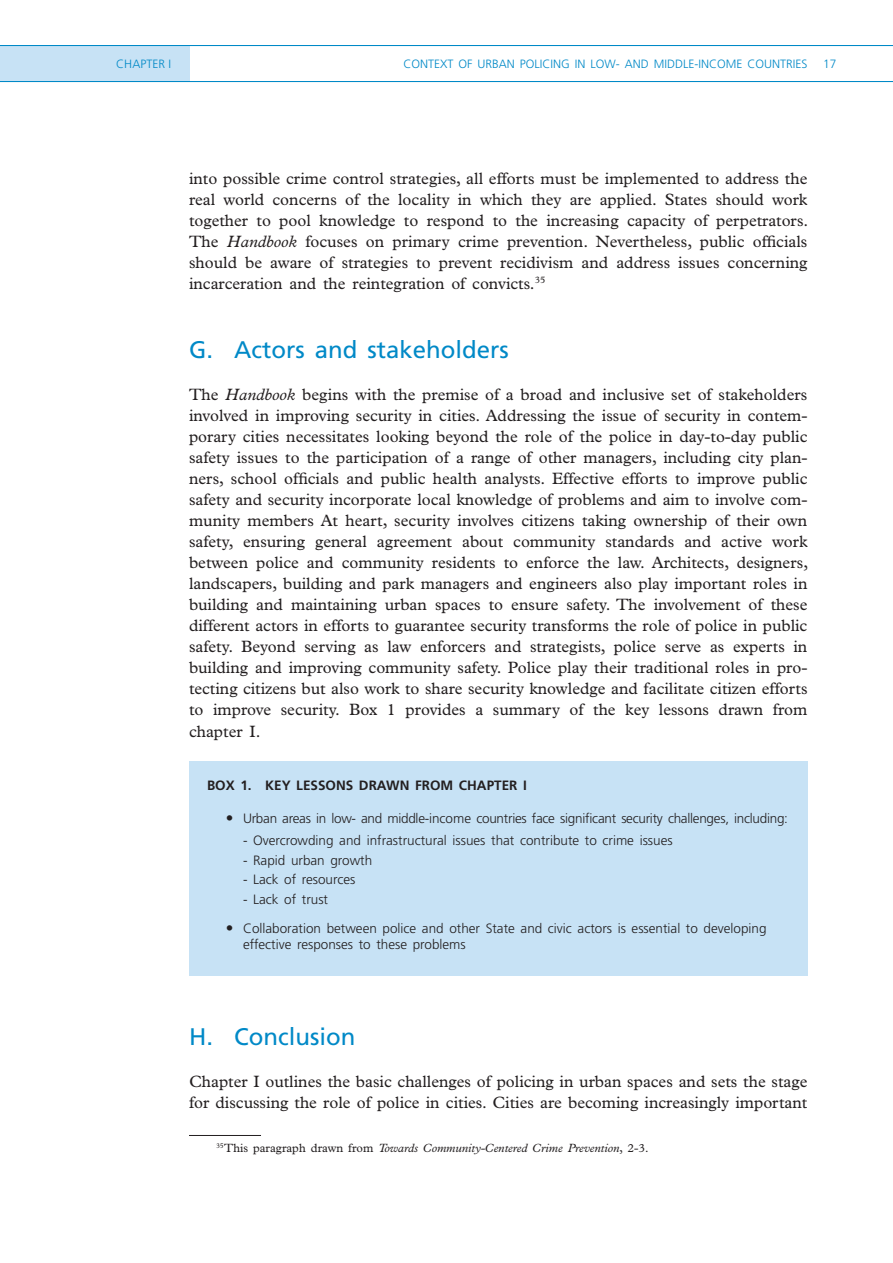
<style>
.page{position:relative;width:893px;height:1263px;background:#fff}
.page>*{position:absolute;margin:0;border:0;box-sizing:border-box;transform-origin:0 0}
.t1{font:24px "Frutiger";color:#0089c7}
.t2{font:16.5px/21px "Plantin";color:#231f20;text-align:justify}
.t3{font:300 13.5px/29.2px "Frutiger";color:#231f20}
.t4{font:300 13.5px "Frutiger";letter-spacing:-.02em;color:#231f20}
.t5{font:700 13.5px "Frutiger";color:#231f20}
.t6{font:italic 12px "Plantin";color:#231f20}
.t7{font:300 12px "Frutiger";color:#0089c7}
.s1{font-style:italic}
.s2{font-family:"European Pi Three";font-weight:400}
.s3{font-style:normal}
</style>
<div class="page">
<div style="left:0;top:45px;width:189px;height:36px;background:#c7e2f5"></div>
<hr style="left:0;top:45px;width:893px;height:1px;background:#0089c7">
<hr style="left:0;top:81px;width:893px;height:1px;background:#0089c7">
<div style="left:189px;top:761px;width:618px;height:214px;background:#c7e2f5"></div>
<hr style="left:189px;top:1135px;width:72px;height:1px;background:#231f20">
<p class="t7" style="left:116px;top:57px;width:56px">CHAPTER I</p>
<p class="t7" style="left:403px;top:57px;width:383px">Context of urban policing in low- and middle-income countrie</p>
<p class="t7" style="left:801px;top:57px;width:7px">s</p>
<p class="t7" style="left:823px;top:57px;width:15px">17</p>
<p class="t2" style="left:189px;top:168px;width:621px">into possible crime control strategies, all efforts must be implemented to address the real world concerns of the locality in which they are applied. States should work together to pool knowledge to respond to the increasing capacity of perpetrators.<br>The <span class="s1">Handbook</span> focuses on primary crime prevention. Nevertheless, public officials should be aware of strategies to prevent recidivism and address issues concerning incarceration and the reintegration of convicts.<sup>35</sup></p>
<h1 class="t1" style="left:189px;top:335px;width:321px">G. Actors and stakeholders</h1>
<p class="t2" style="left:189px;top:384px;width:621px">The <span class="s1">Handbook</span> begins with the premise of a broad and inclusive set of stakeholders involved in improving security in cities. Addressing the issue of security in contem&shy;porary cities necessitates looking beyond the role of the police in day-to-day public safety issues to the participation of a range of other managers, including city plan&shy;ners, school officials and public health analysts. Effective efforts to improve public safety and security incorporate local knowledge of problems and aim to involve com&shy;munity members At heart, security involves citizens taking ownership of their own safety, ensuring general agreement about community standards and active work between police and community residents to enforce the law. Architects, designers, landscapers, building and park managers and engineers also play important roles in building and maintaining urban spaces to ensure safety. The involvement of these different actors in efforts to guarantee security transforms the role of police in public safety. Beyond serving as law enforcers and strategists, police serve as experts in building and improving community safety. Police play their traditional roles in pro&shy;tecting citizens but also work to share security knowledge and facilitate citizen efforts to improve security. Box 1 provides a summary of the key lessons drawn from chapter I.</p>
<p class="t5" style="left:207px;top:777px;width:321px">BOX 1. KEY LESSONS DRAWN FROM CHAPTER I</p>
<p class="t4" style="left:225px;top:810px;width:564px"><span class="s2">"</span> Urban areas in low- and middle-income countries face significant security challenges, including:</p>
<p class="t3" style="left:243px;top:826px;width:431px">- Overcrowding and infrastructural issues that contribute to crime issues</p>
<p class="t3" style="left:243px;top:845px;width:131px">- Rapid urban growth</p>
<p class="t3" style="left:243px;top:865px;width:114px">- Lack of resources</p>
<p class="t3" style="left:225px;top:884px;width:543px;text-indent:18px">- Lack of trust<br><span class="s2">"</span> Collaboration between police and other State and civic actors is essential to developing</p>
<p class="t3" style="left:243px;top:930px;width:224px">effective responses to these problems</p>
<h1 class="t1" style="left:189px;top:1022px;width:168px">H. Conclusion</h1>
<p class="t2" style="left:189px;top:1071px;width:620px">Chapter I outlines the basic challenges of policing in urban spaces and sets the stage for discussing the role of police in cities. Cities are becoming increasingly important</p>
<p class="t6" style="left:216px;top:1141px;width:434px"><sup>35</sup><span class="s3">This paragraph drawn from</span> Towards Community-Centered Crime Prevention<span class="s3">, 2-3.</span></p>
</div>
